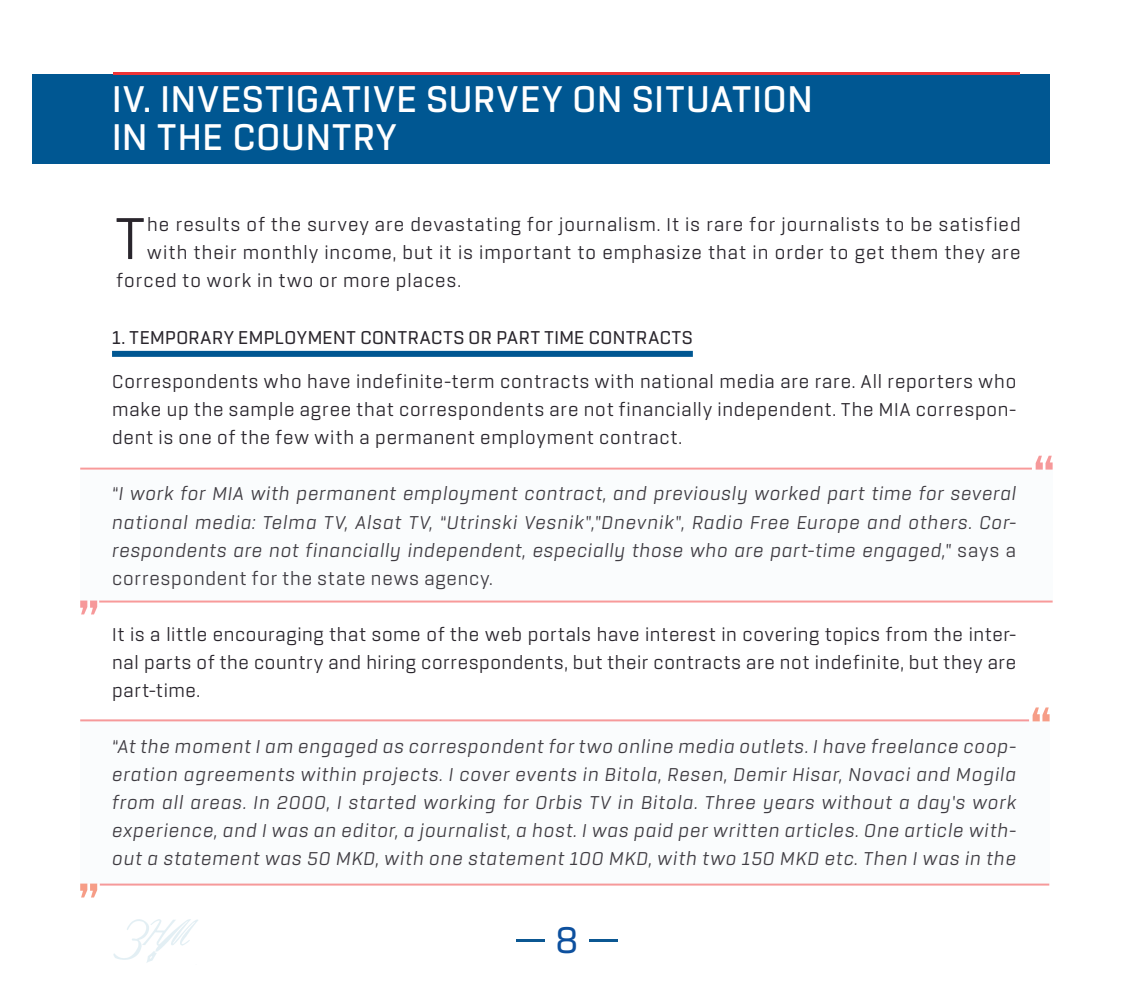
<style>
.page{position:relative;width:1134px;height:998px;background:#fff}
.page>*{position:absolute;margin:0;border:0;box-sizing:border-box;transform-origin:0 0}
.Body_Text{font:63.4px "Rogan";color:#29252c}
.t1{font:600 40px "Rogan";letter-spacing:.035em;color:#fff}
.t2{font:500 40px "Rogan";color:#0d509e}
.Body_Text-2{font:italic 20px/28px "Rogan";letter-spacing:.045em;color:#3e3b41;text-align:justify}
.Body_Text-3{font:20px/28px "Rogan";letter-spacing:.05em;color:#29252c;text-align:justify}
.Body_Text-4{font:500 20px "Rogan";letter-spacing:.035em;color:#29252c}
.s1{font-style:normal}
</style>
<div class="page">
<hr style="left:516px;top:939px;width:28px;height:3px;background:#0b5792">
<hr style="left:590px;top:939px;width:28px;height:3px;background:#0b5792">
<svg style="left:113px;top:919px;width:85px;height:44px"></svg>
<div style="left:32px;top:75px;width:1017px;height:89px;background:#005792"></div>
<div style="left:80px;top:721px;width:969px;height:162px;background:#fafcfd"></div>
<div style="left:80px;top:470px;width:973px;height:130px;background:#fafcfd"></div>
<svg style="left:80px;top:600px;width:17px;height:14px"></svg>
<svg style="left:1036px;top:456px;width:17px;height:14px"></svg>
<svg style="left:80px;top:883px;width:17px;height:14px"></svg>
<svg style="left:1032px;top:707px;width:17px;height:14px"></svg>
<div style="left:112px;top:351px;width:581px;height:6px;background:#005792"></div>
<hr style="left:80px;top:468px;width:952px;height:2px;background:#f23636">
<hr style="left:99px;top:600px;width:954px;height:2px;background:#f23636">
<hr style="left:80px;top:719px;width:949px;height:2px;background:#ee3436">
<hr style="left:100px;top:883px;width:949px;height:2px;background:#ee3436">
<hr style="left:113px;top:72px;width:906px;height:3px;background:#ee3436">
<p class="t1" style="left:112px;top:76px;width:702px">IV. INVESTIGATIVE SURVEY ON SITUATION</p>
<p class="t1" style="left:112px;top:114px;width:286px">IN THE COUNTRY</p>
<p class="Body_Text" style="left:116px;top:203px;width:31px">T</p>
<p class="Body_Text-3" style="left:147px;top:211px;width:875px">he results of the survey are devastating for journalism. It is rare for journalists to be satisfied</p>
<p class="Body_Text-3" style="left:147px;top:239px;width:875px">with their monthly income, but it is important to emphasize that in order to get them they are</p>
<p class="Body_Text-3" style="left:117px;top:267px;width:346px">forced to work in two or more places.</p>
<p class="Body_Text-4" style="left:112px;top:326px;width:582px">1. TEMPORARY EMPLOYMENT CONTRACTS OR PART TIME CONTRACTS</p>
<p class="Body_Text-3" style="left:112px;top:368px;width:905px">Correspondents who have indefinite-term contracts with national media are rare. All reporters who make up the sample agree that correspondents are not financially independent. The MIA correspon&shy;dent is one of the few with a permanent employment contract.</p>
<p class="Body_Text-2" style="left:112px;top:480px;width:905px">“I work for MIA with permanent employment contract, and previously worked part time for several national media: Telma TV, Alsat TV, “Utrinski Vesnik”,”Dnevnik”, Radio Free Europe and others. Cor&shy;respondents are not financially independent, especially those who are part-time engaged,” <span class="s1">says a correspondent for the state news agency.</span></p>
<p class="Body_Text-3" style="left:112px;top:620px;width:905px">It is a little encouraging that some of the web portals have interest in covering topics from the inter&shy;nal parts of the country and hiring correspondents, but their contracts are not indefinite, but they are part-time.</p>
<p class="Body_Text-2" style="left:112px;top:732px;width:906px">“At the moment I am engaged as correspondent for two online media outlets. I have freelance coop&shy;eration agreements within projects. I cover events in Bitola, Resen, Demir Hisar, Novaci and Mogila from all areas. In 2000, I started working for Orbis TV in Bitola. Three years without a day’s work experience, and I was an editor, a journalist, a host. I was paid per written articles. One article with&shy;out a statement was 50 MKD, with one statement 100 MKD, with two 150 MKD etc. Then I was in the</p>
<p class="t2" style="left:555px;top:917px;width:25px">8</p>
</div>
